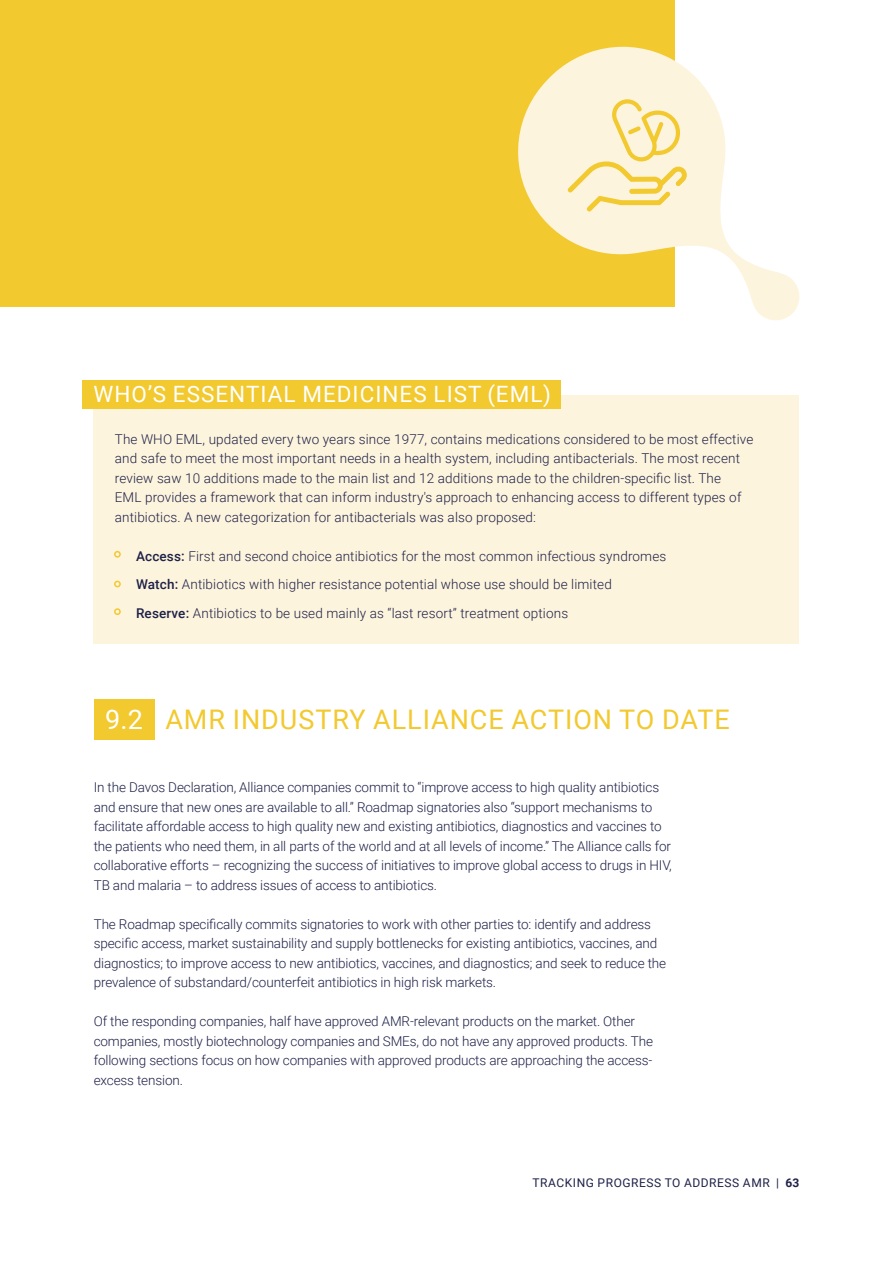
<style>
.page{position:relative;width:893px;height:1263px;background:#fff}
.page>*{position:absolute;margin:0;border:0;box-sizing:border-box;transform-origin:0 0}
.t1{font:27px "Roboto";letter-spacing:.035em;color:#f2c92f}
.t2{font:27px "Roboto";color:#fff}
.t3{font:22.5px "Roboto";letter-spacing:.045em;color:#fff}
.t4{font:300 13.5px/19.5px "Roboto";letter-spacing:-.01em;color:#1e2148}
.t5{font:300 13.5px/19.5px "Roboto";letter-spacing:.01em;color:#1e2148}
.t6{font:12px "Roboto";letter-spacing:.045em;color:#1e2148}
.s1{font-weight:500}
.s2{font-weight:700}
</style>
<div class="page">
<div style="left:0;top:0;width:674px;height:306px;background:#f2c92f"></div>
<div style="left:94px;top:699px;width:60px;height:40px;background:#f2c92f"></div>
<svg style="left:508px;top:36px;width:292px;height:285px"></svg>
<svg style="left:568px;top:99px;width:119px;height:112px;background:#faecbc"></svg>
<div style="left:94px;top:395px;width:705px;height:248px;background:#fdf4dd"></div>
<div style="left:83px;top:380px;width:478px;height:28px;background:#f2c92f"></div>
<div style="left:114px;top:551px;width:7px;height:7px;border:2px solid #f2c92f;border-radius:50%"></div>
<div style="left:114px;top:581px;width:7px;height:6px;border:2px solid #f2c92f;border-radius:50%"></div>
<div style="left:114px;top:608px;width:7px;height:7px;border:2px solid #f2c92f;border-radius:50%"></div>
<h2 class="t3" style="left:94px;top:378px;width:459px">WHO’S ESSENTIAL MEDICINES LIST (EML)</h2>
<p class="t5" style="left:115px;top:429px;width:640px">The WHO EML, updated every two years since 1977, contains medications considered to be most effective and safe to meet the most important needs in a health system, including antibacterials. The most recent review saw 10 additions made to the main list and 12 additions made to the children-specific list. The<br>EML provides a framework that can inform industry's approach to enhancing access to different types of antibiotics. A new categorization for antibacterials was also proposed:</p>
<p class="t5" style="left:136px;top:541px;width:532px;line-height:28.5px"><span class="s1">Access:</span> First and second choice antibiotics for the most common infectious syndromes<br><span class="s1">Watch:</span> Antibiotics with higher resistance potential whose use should be limited<br><span class="s1">Reserve:</span> Antibiotics to be used mainly as “last resort” treatment options</p>
<h1 class="t2" style="left:105px;top:700px;width:39px">9.2</h1>
<h1 class="t1" style="left:165px;top:700px;width:566px">AMR INDUSTRY ALLIANCE ACTION TO DATE</h1>
<p class="t4" style="left:94px;top:777px;width:579px">In the Davos Declaration, Alliance companies commit to “improve access to high quality antibiotics and ensure that new ones are available to all.” Roadmap signatories also “support mechanisms to facilitate affordable access to high quality new and existing antibiotics, diagnostics and vaccines to the patients who need them, in all parts of the world and at all levels of income.” The Alliance calls for collaborative efforts – recognizing the success of initiatives to improve global access to drugs in HIV, TB and malaria – to address issues of access to antibiotics.</p>
<p class="t4" style="left:94px;top:914px;width:574px">The Roadmap specifically commits signatories to work with other parties to: identify and address specific access, market sustainability and supply bottlenecks for existing antibiotics, vaccines, and diagnostics; to improve access to new antibiotics, vaccines, and diagnostics; and seek to reduce the prevalence of substandard/counterfeit antibiotics in high risk markets.</p>
<p class="t4" style="left:94px;top:1011px;width:561px">Of the responding companies, half have approved AMR-relevant products on the market. Other companies, mostly biotechnology companies and SMEs, do not have any approved products. The following sections focus on how companies with approved products are approaching the access&shy;excess tension.</p>
<p class="t6" style="left:533px;top:1174px;width:268px">TRACKING PROGRESS TO ADDRESS AMR | <span class="s2">63</span></p>
</div>
